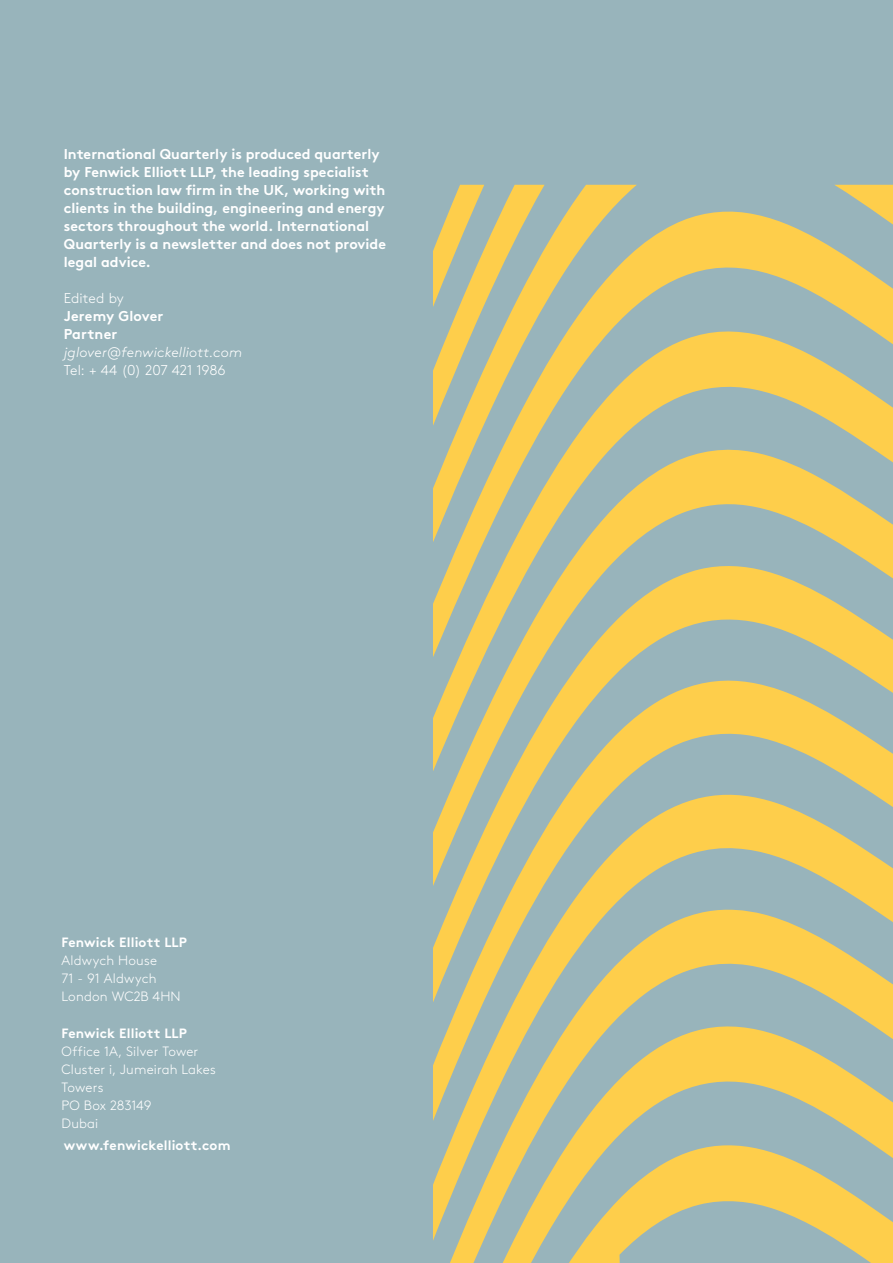
<style>
.page{position:relative;width:893px;height:1263px;background:#98b4bb}
.page>*{position:absolute;margin:0;border:0;box-sizing:border-box;transform-origin:0 0}
.t1{font:700 14.25px/18px "Brown";color:#fff}
.t2{font:300 14.25px "Brown";letter-spacing:-.01em;color:#fff}
.t3{font:italic 300 14.25px "Brown";letter-spacing:.01em;color:#fff}
.t4{font:300 13.5px/18px "Brown";letter-spacing:.01em;color:#fff}
.t5{font:700 13.5px "Brown";letter-spacing:.015em;color:#fff}
</style>
<div class="page">
<svg style="left:434px;top:219px;width:12px;height:1019px"></svg>
<svg style="left:446px;top:185px;width:447px;height:1078px"></svg>
<svg style="left:564px;top:283px;width:329px;height:980px"></svg>
<svg style="left:684px;top:402px;width:209px;height:861px"></svg>
<svg style="left:808px;top:519px;width:85px;height:744px"></svg>
<p class="t1" style="left:64px;top:143px;width:324px">International Quarterly is produced quarterly by Fenwick Elliott LLP, the leading specialist construction law firm in the UK, working with clients in the building, engineering and energy sectors throughout the world. International Quarterly is a newsletter and does not provide legal advice.</p>
<p class="t2" style="left:64px;top:287px;width:62px">Edited by</p>
<p class="t1" style="left:64px;top:305px;width:101px">Jeremy Glover<br>Partner</p>
<p class="t3" style="left:64px;top:341px;width:180px">jglover@fenwickelliott.com</p>
<p class="t2" style="left:64px;top:359px;width:163px">Tel: + 44 (0) 207 421 1986</p>
<p class="t5" style="left:62px;top:932px;width:127px">Fenwick Elliott LLP</p>
<p class="t4" style="left:62px;top:951px;width:121px">Aldwych House<br>71 - 91 Aldwych<br>London WC2B 4HN</p>
<p class="t5" style="left:62px;top:1022px;width:127px">Fenwick Elliott LLP</p>
<p class="t4" style="left:62px;top:1041px;width:156px">Office 1A, Silver Tower<br>Cluster i, Jumeirah Lakes<br>Towers<br>PO Box 283149<br>Dubai</p>
<p class="t5" style="left:64px;top:1134px;width:168px">www.fenwickelliott.com</p>
</div>
